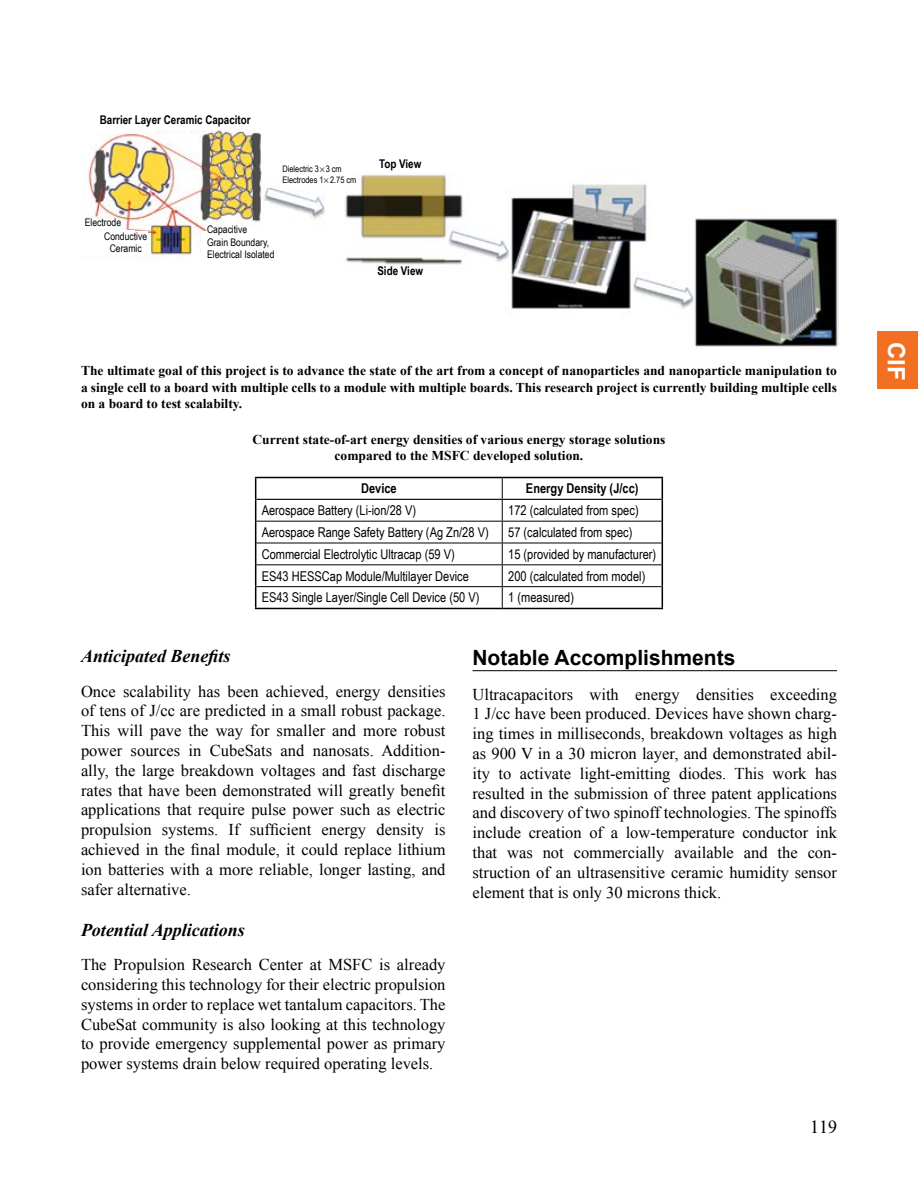
<style>
.page{position:relative;width:918px;height:1188px;background:#fff}
.page>*{position:absolute;margin:0;border:0;box-sizing:border-box;transform-origin:0 0}
.t1{font:700 24px "Arial";color:#fff}
.t2{font:700 21px "Arial";color:#000}
.t3{font:italic 700 18px "Times New Roman";color:#000}
.t4{font:18px "Times New Roman MT Std";color:#000}
.t5{font:16.5px/19.8px "Times New Roman";color:#000;text-align:justify}
.t6{font:700 13.5px/16.2px "Times New Roman";color:#000;text-align:justify}
.t7{font:13.5px "Arial Narrow";color:#000}
.t8{font:700 13.5px "Arial Narrow";color:#000}
.t9{font:700 12px "Arial Narrow";color:#000}
.t10{font:10.5px/12.6px "Arial Narrow";color:#000}
.t11{font:9px/10.8px "Arial Narrow";color:#000}
</style>
<div class="page">
<hr style="left:472px;top:670px;width:365px;height:1px;background:#000">
<img style="left:82px;top:119px;width:756px;height:228px">
<img style="left:84px;top:127px;width:181px;height:131px">
<div style="left:87px;top:219px;width:28px;height:6px;background:#fff"></div>
<div style="left:109px;top:231px;width:25px;height:19px;background:#fff"></div>
<div style="left:131px;top:232px;width:16px;height:11px;background:#fff"></div>
<div style="left:201px;top:231px;width:76px;height:30px;background:#fff"></div>
<div style="left:127px;top:122px;width:96px;height:7px;background:#fff"></div>
<div style="left:265px;top:116px;width:5px;height:72px;background:#fff"></div>
<hr style="left:267px;top:201px;width:2px;height:32px;background:#fff">
<hr style="left:255px;top:477px;width:247px;height:1px;background:#000">
<hr style="left:502px;top:477px;width:161px;height:1px;background:#000">
<svg style="left:255px;top:478px;width:1px;height:130px"></svg>
<svg style="left:662px;top:478px;width:1px;height:130px"></svg>
<hr style="left:255px;top:608px;width:247px;height:1px;background:#000">
<hr style="left:502px;top:608px;width:161px;height:1px;background:#000">
<hr style="left:256px;top:521px;width:246px;height:1px;background:#000">
<hr style="left:502px;top:521px;width:160px;height:1px;background:#000">
<hr style="left:256px;top:543px;width:246px;height:1px;background:#000">
<hr style="left:502px;top:543px;width:160px;height:1px;background:#000">
<hr style="left:256px;top:564px;width:246px;height:1px;background:#000">
<hr style="left:502px;top:564px;width:160px;height:1px;background:#000">
<hr style="left:256px;top:586px;width:246px;height:1px;background:#000">
<hr style="left:502px;top:586px;width:160px;height:1px;background:#000">
<svg style="left:502px;top:478px;width:1px;height:130px"></svg>
<hr style="left:256px;top:499px;width:246px;height:1px;background:#000">
<hr style="left:502px;top:499px;width:160px;height:1px;background:#000">
<div style="left:878px;top:332px;width:40px;height:57px;background:#f36f21"></div>
<svg style="left:320px;top:167px;width:4px;height:5px"></svg>
<svg style="left:324px;top:178px;width:5px;height:5px"></svg>
<p class="t9" style="left:100px;top:111px;width:152px">Barrier Layer Ceramic Capacitor</p>
<p class="t10" style="left:85px;top:215px;width:38px">Electrode</p>
<p class="t10" style="left:104px;top:230px;width:45px;line-height:12px;text-align:center">Conductive<br>Ceramic</p>
<p class="t11" style="left:283px;top:163px;width:75px">Dielectric 3 3 cm<br>Electrodes 1 2.75 cm</p>
<p class="t10" style="left:207px;top:223px;width:69px">Capacitive<br>Grain Boundary,<br>Electrical Isolated</p>
<p class="t9" style="left:379px;top:155px;width:44px">Top View</p>
<p class="t9" style="left:377px;top:261px;width:47px">Side View</p>
<p class="t6" style="left:81px;top:362px;width:758px">The ultimate goal of this project is to advance the state of the art from a concept of nanoparticles and nanoparticle manipulation to a single cell to a board with multiple cells to a module with multiple boards. This research project is currently building multiple cells on a board to test scalabilty.</p>
<p class="t6" style="left:253px;top:431px;width:414px;text-align:center">Current state-of-art energy densities of various energy storage solutions compared to the MSFC developed solution.</p>
<p class="t8" style="left:361px;top:478px;width:37px">Device</p>
<p class="t8" style="left:526px;top:478px;width:114px">Energy Density (J/cc)</p>
<p class="t7" style="left:262px;top:501px;width:156px">Aerospace Battery (Li-ion/28 V)</p>
<p class="t7" style="left:508px;top:501px;width:132px">172 (calculated from spec)</p>
<p class="t7" style="left:262px;top:522px;width:229px">Aerospace Range Safety Battery (Ag Zn/28 V)</p>
<p class="t7" style="left:508px;top:522px;width:126px">57 (calculated from spec)</p>
<p class="t7" style="left:262px;top:544px;width:195px">Commercial Electrolytic Ultracap (59 V)</p>
<p class="t7" style="left:508px;top:544px;width:150px">15 (provided by manufacturer)</p>
<p class="t7" style="left:262px;top:566px;width:209px">ES43 HESSCap Module/Multilayer Device</p>
<p class="t7" style="left:508px;top:566px;width:139px">200 (calculated from model)</p>
<p class="t7" style="left:262px;top:588px;width:219px">ES43 Single Layer/Single Cell Device (50 V)</p>
<p class="t7" style="left:508px;top:588px;width:67px">1 (measured)</p>
<p class="t3" style="left:81px;top:644px;width:151px">Anticipated Benefits</p>
<p class="t5" style="left:81px;top:681px;width:366px">Once scalability has been achieved, energy densities of tens of J/cc are predicted in a small robust package.<br>This will pave the way for smaller and more robust power sources in CubeSats and nanosats. Addition&shy;ally, the large breakdown voltages and fast discharge rates that have been demonstrated will greatly benefit applications that require pulse power such as electric propulsion systems. If sufficient energy density is achieved in the final module, it could replace lithium ion batteries with a more reliable, longer lasting, and safer alternative.</p>
<p class="t3" style="left:81px;top:917px;width:165px">Potential Applications</p>
<p class="t5" style="left:81px;top:954px;width:366px">The Propulsion Research Center at MSFC is already considering this technology for their electric propulsion systems in order to replace wet tantalum capacitors. The CubeSat community is also looking at this technology to provide emergency supplemental power as primary power systems drain below required operating levels.</p>
<p class="t2" style="left:472px;top:644px;width:264px">Notable Accomplishments</p>
<p class="t5" style="left:472px;top:684px;width:366px">Ultracapacitors with energy densities exceeding 1 J/cc have been produced. Devices have shown charg&shy;ing times in milliseconds, breakdown voltages as high as 900 V in a 30 micron layer, and demonstrated abil&shy;ity to activate light-emitting diodes. This work has resulted in the submission of three patent applications and discovery of two spinoff technologies. The spinoffs include creation of a low-temperature conductor ink that was not commercially available and the con&shy;struction of an ultrasensitive ceramic humidity sensor element that is only 30 microns thick.</p>
<p class="t4" style="left:810px;top:1117px;width:28px">119</p>
<h1 class="t1" style="left:912px;top:342px;width:40px;rotate:90deg">CIF</h1>
</div>
